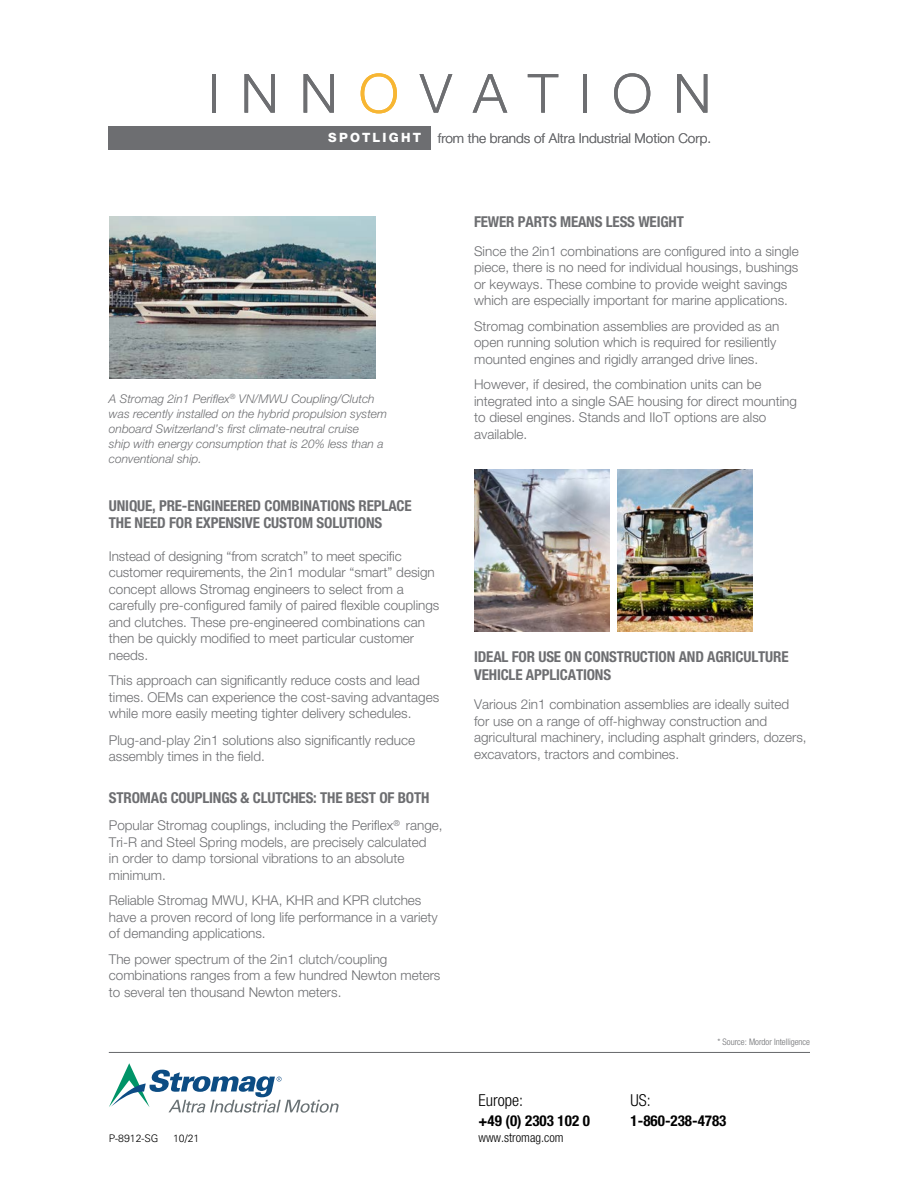
<style>
.page{position:relative;width:918px;height:1188px;background:#fff}
.page>*{position:absolute;margin:0;border:0;box-sizing:border-box;transform-origin:0 0}
.t1{font:300 54px "Helvetica Neue LT Std";letter-spacing:.39em;color:#6d6e71}
.t2{font:300 condensed 16.5px "Helvetica Neue LT Std";color:#000}
._03-Front-Sub{font:700 condensed 15px/18px "Helvetica Neue LT Std";letter-spacing:-.01em;color:#6d6e71}
._06-Back-Sub{font:700 condensed 15px/16.5px "Helvetica Neue LT Std";letter-spacing:-.01em;color:#6d6e71}
.t3{font:700 condensed 15px "Helvetica Neue LT Std";color:#000}
._05-Back-Body{font:300 13.5px/16.5px "Helvetica Neue LT Std";color:#6d6e71}
._06-Back-Sub-2{font:300 13.5px/16.5px "Helvetica Neue LT Std";color:#6d6e71}
.t4{font:300 condensed 12.75px "Helvetica Neue LT Std";color:#000}
.t5{font:800 12.75px "Helvetica Neue LT Std";letter-spacing:.17em;color:#fff}
._05-Back-Body-2{font:italic 300 12px/15px "Helvetica Neue LT Std";color:#6d6e71}
.t6{font:300 10.5px "Univers LT Std";color:#000}
._06-Back-Sub-3{font:300 condensed 9px "Helvetica Neue LT Std";color:#6d6e71}
.s1{color:#f7b633}
</style>
<div class="page">
<div style="left:108px;top:126px;width:322px;height:23px;background:#6d6e71"></div>
<hr style="left:109px;top:1052px;width:701px;height:1px;background:#6d6e71">
<img style="left:109px;top:216px;width:266px;height:162px">
<svg style="left:109px;top:1063px;width:230px;height:50px"></svg>
<img style="left:474px;top:470px;width:135px;height:162px">
<img style="left:617px;top:470px;width:135px;height:162px">
<h1 class="t1" style="left:208px;top:60px;width:505px">INN<span class="s1">O</span>VATION</h1>
<p class="t5" style="left:328px;top:130px;width:94px">SPOTLIGHT</p>
<p class="_06-Back-Sub-2" style="left:438px;top:130px;width:275px">from the brands of Altra Industrial Motion Corp.</p>
<p class="_05-Back-Body-2" style="left:109px;top:391px;width:280px">A Stromag 2in1 Periflex<sup>®</sup> VN/MWU Coupling/Clutch was recently installed on the hybrid propulsion system onboard Switzerland’s first climate-neutral cruise<br>ship with energy consumption that is 20% less than a conventional ship.</p>
<p class="_06-Back-Sub" style="left:109px;top:497px;width:304px">UNIQUE, PRE-ENGINEERED COMBINATIONS REPLACE<br>THE NEED FOR EXPENSIVE CUSTOM SOLUTIONS</p>
<p class="_06-Back-Sub-2" style="left:109px;top:547px;width:332px">Instead of designing “from scratch” to meet specific customer requirements, the 2in1 modular “smart” design concept allows Stromag engineers to select from a carefully pre-configured family of paired flexible couplings and clutches. These pre-engineered combinations can then be quickly modified to meet particular customer needs.</p>
<p class="_06-Back-Sub-2" style="left:109px;top:672px;width:332px">This approach can significantly reduce costs and lead times. OEMs can experience the cost-saving advantages while more easily meeting tighter delivery schedules.</p>
<p class="_06-Back-Sub-2" style="left:109px;top:731px;width:308px">Plug-and-play 2in1 solutions also significantly reduce assembly times in the field.</p>
<p class="_03-Front-Sub" style="left:109px;top:788px;width:322px">STROMAG COUPLINGS &amp; CLUTCHES: THE BEST OF BOTH</p>
<p class="_05-Back-Body" style="left:109px;top:817px;width:335px">Popular Stromag couplings, including the Periflex<sup>®</sup> range, Tri-R and Steel Spring models, are precisely calculated<br>in order to damp torsional vibrations to an absolute minimum.</p>
<p class="_05-Back-Body" style="left:109px;top:892px;width:330px">Reliable Stromag MWU, KHA, KHR and KPR clutches have a proven record of long life performance in a variety of demanding applications.</p>
<p class="_05-Back-Body" style="left:109px;top:950px;width:333px">The power spectrum of the 2in1 clutch/coupling combinations ranges from a few hundred Newton meters to several ten thousand Newton meters.</p>
<p class="t6" style="left:109px;top:1132px;width:51px">P-8912-SG</p>
<p class="t6" style="left:173px;top:1132px;width:28px">10/21</p>
<p class="_03-Front-Sub" style="left:474px;top:213px;width:211px">FEWER PARTS MEANS LESS WEIGHT</p>
<p class="_05-Back-Body" style="left:474px;top:242px;width:326px">Since the 2in1 combinations are configured into a single piece, there is no need for individual housings, bushings or keyways. These combine to provide weight savings which are especially important for marine applications.</p>
<p class="_05-Back-Body" style="left:474px;top:317px;width:307px">Stromag combination assemblies are provided as an open running solution which is required for resiliently mounted engines and rigidly arranged drive lines.</p>
<p class="_05-Back-Body" style="left:474px;top:376px;width:324px">However, if desired, the combination units can be integrated into a single SAE housing for direct mounting to diesel engines. Stands and IIoT options are also available.</p>
<p class="_03-Front-Sub" style="left:474px;top:648px;width:316px">IDEAL FOR USE ON CONSTRUCTION AND AGRICULTURE<br>VEHICLE APPLICATIONS</p>
<p class="_05-Back-Body" style="left:474px;top:696px;width:334px">Various 2in1 combination assemblies are ideally suited for use on a range of off-highway construction and agricultural machinery, including asphalt grinders, dozers, excavators, tractors and combines.</p>
<p class="t2" style="left:479px;top:1091px;width:46px">Europe:</p>
<p class="t3" style="left:479px;top:1112px;width:113px">+49 (0) 2303 102 0</p>
<p class="t4" style="left:479px;top:1131px;width:86px">www.stromag.com</p>
<p class="_06-Back-Sub-3" style="left:717px;top:1036px;width:94px">* Source: Mordor Intelligence</p>
<p class="t2" style="left:631px;top:1091px;width:22px">US:</p>
<p class="t3" style="left:631px;top:1112px;width:97px">1-860-238-4783</p>
</div>
